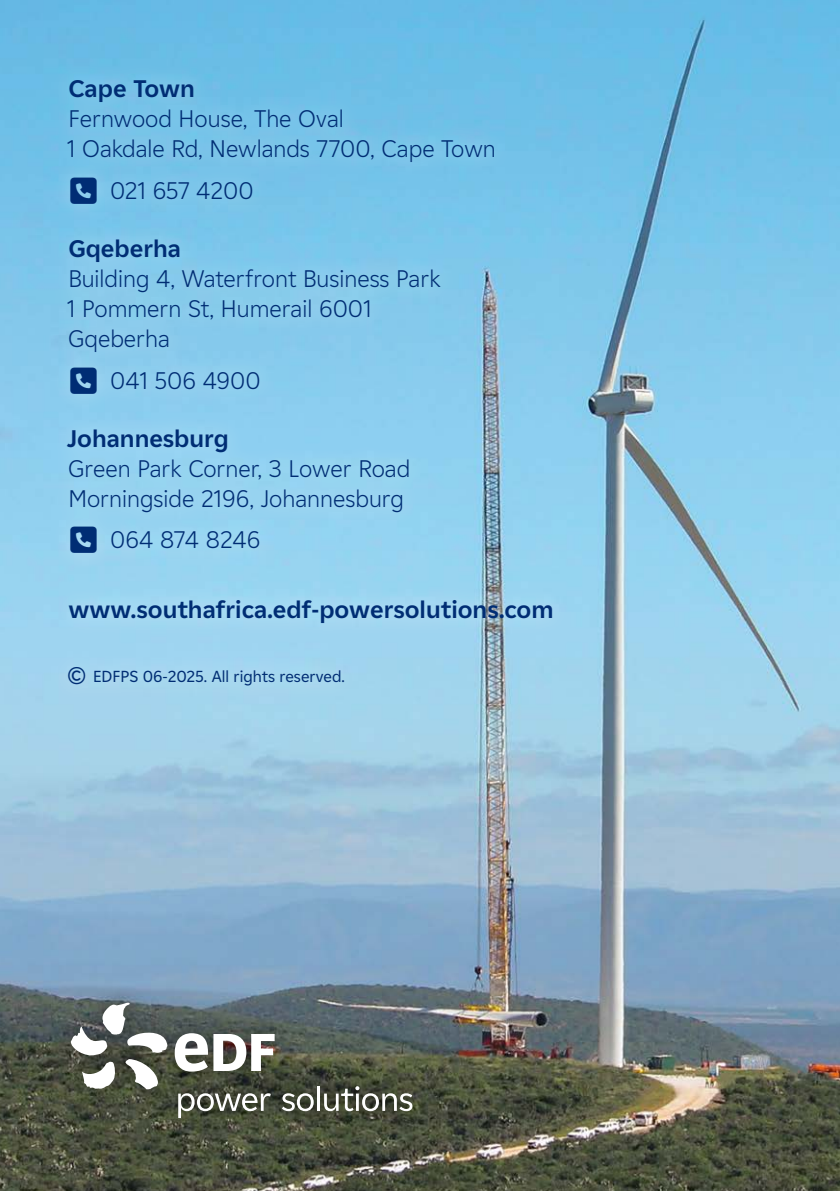
<style>
.page{position:relative;width:840px;height:1191px;background:#fff}
.page>*{position:absolute;margin:0;border:0;box-sizing:border-box;transform-origin:0 0}
.t1{font:300 24px/30px "EDF2020";color:#002d74}
.t2{font:700 24px "EDF2020";color:#002d74}
.t3{font:16px "EDF2020";color:#002d74}
.s1{font-size:24px}
</style>
<div class="page">
<img style="left:0;top:0;width:839px;height:1191px">
<div style="left:51px;top:982px;width:381px;height:155px;background:#000;opacity:.3"></div>
<svg style="left:71px;top:1002px;width:96px;height:87px"></svg>
<svg style="left:175px;top:1033px;width:99px;height:38px"></svg>
<svg style="left:178px;top:1093px;width:93px;height:25px"></svg>
<svg style="left:282px;top:1093px;width:31px;height:18px"></svg>
<hr style="left:317px;top:1086px;width:3px;height:24px;background:#fff">
<svg style="left:324px;top:1086px;width:88px;height:25px"></svg>
<div style="left:48px;top:60px;width:523px;height:645px;background:#fff;opacity:.3"></div>
<svg style="left:71px;top:177px;width:26px;height:27px"></svg>
<svg style="left:71px;top:367px;width:26px;height:26px"></svg>
<svg style="left:71px;top:527px;width:26px;height:26px"></svg>
<p class="t2" style="left:68px;top:72px;width:128px">Cape Town</p>
<p class="t1" style="left:67px;top:103px;width:430px">Fernwood House, The Oval<br>1 Oakdale Rd, Newlands 7700, Cape Town</p>
<p class="t1" style="left:71px;top:175px;width:184px">★ 021 657 4200</p>
<p class="t2" style="left:68px;top:232px;width:114px">Gqeberha</p>
<p class="t1" style="left:67px;top:263px;width:375px">Building 4, Waterfront Business Park<br>1 Pommern St, Humerail 6001<br>Gqeberha</p>
<p class="t1" style="left:71px;top:364px;width:192px">★ 041 506 4900</p>
<p class="t2" style="left:67px;top:421px;width:163px">Johannesburg</p>
<p class="t1" style="left:68px;top:453px;width:343px">Green Park Corner, 3 Lower Road<br>Morningside 2196, Johannesburg</p>
<p class="t1" style="left:71px;top:524px;width:191px">★ 064 874 8246</p>
<p class="t2" style="left:68px;top:592px;width:486px">www.southafrica.edf-powersolutions.com</p>
<p class="t3" style="left:67px;top:665px;width:279px"><span class="s1">©</span> EDFPS 06-2025. All rights reserved.</p>
</div>
